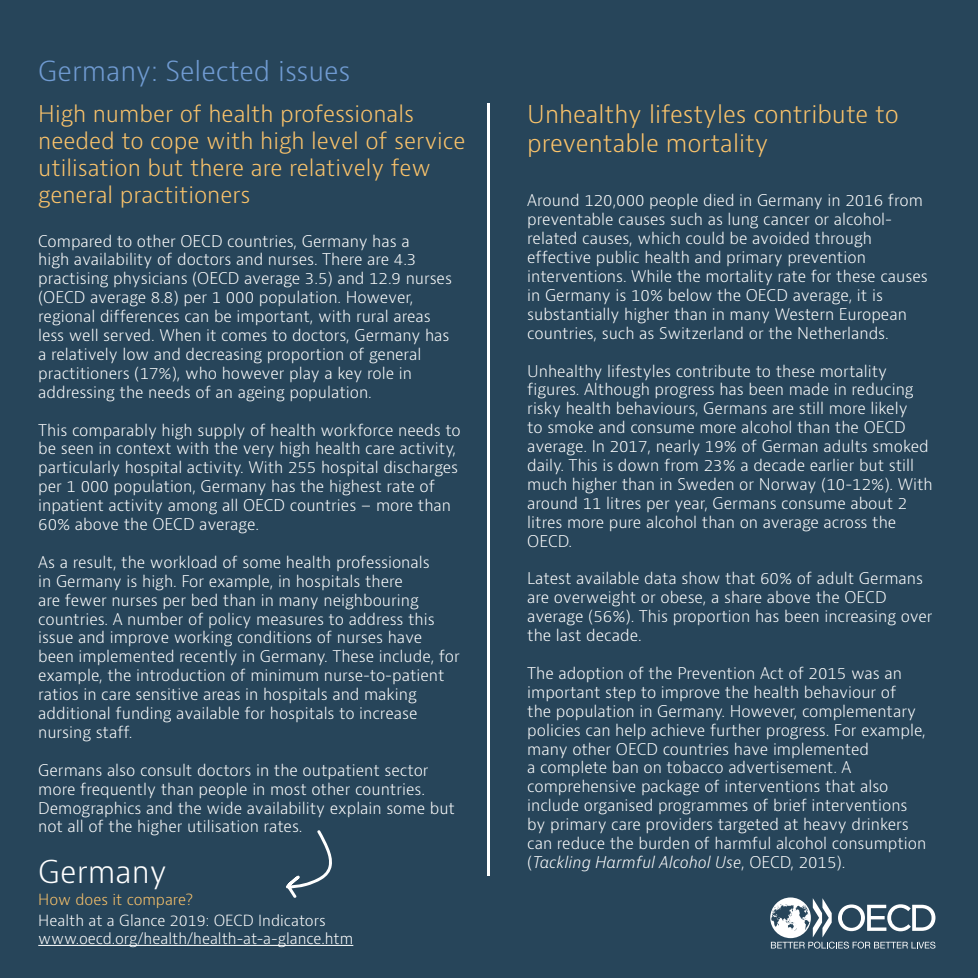
<style>
.page{position:relative;width:978px;height:978px;background:#27455a}
.page>*{position:absolute;margin:0;border:0;box-sizing:border-box;transform-origin:0 0}
.t1{font:300 30.75px "OECD Bernini";color:#fff}
.t2{font:300 27px "OECD Bernini";color:#709bd2}
.t3{font:300 24px/28.8px "OECD Bernini";color:#fcc46b}
.t4{font:300 22.5px/27px "OECD Bernini";color:#fcc46b}
.t5{font:300 15.75px/18.9px "OECD Bernini";color:#fff}
.t6{font:300 15px/18px "OECD Bernini";color:#fff}
.t7{font:300 15px "OECD Bernini";color:#fcc46b}
.s1{font-style:italic}
</style>
<div class="page">
<svg style="left:770px;top:897px;width:165px;height:52px"></svg>
<hr style="left:488px;top:104px;width:2px;height:772px;background:#fff">
<hr style="left:38px;top:945px;width:315px;height:1px;background:#fff">
<svg style="left:286px;top:830px;width:46px;height:68px"></svg>
<h2 class="t2" style="left:38px;top:54px;width:314px">Germany: Selected issues</h2>
<h3 class="t4" style="left:38px;top:100px;width:429px">High number of health professionals needed to cope with high level of service utilisation but there are relatively few general practitioners</h3>
<h3 class="t3" style="left:527px;top:100px;width:373px">Unhealthy lifestyles contribute to preventable mortality</h3>
<p class="t5" style="left:527px;top:191px;width:402px">Around 120,000 people died in Germany in 2016 from preventable causes such as lung cancer or alcohol&shy;related causes, which could be avoided through effective public health and primary prevention interventions. While the mortality rate for these causes in Germany is 10% below the OECD average, it is substantially higher than in many Western European countries, such as Switzerland or the Netherlands.</p>
<p class="t5" style="left:527px;top:362px;width:407px">Unhealthy lifestyles contribute to these mortality figures. Although progress has been made in reducing risky health behaviours, Germans are still more likely<br>to smoke and consume more alcohol than the OECD average. In 2017, nearly 19% of German adults smoked daily. This is down from 23% a decade earlier but still much higher than in Sweden or Norway (10-12%). With around 11 litres per year, Germans consume about 2 litres more pure alcohol than on average across the OECD.</p>
<p class="t5" style="left:527px;top:569px;width:407px">Latest available data show that 60% of adult Germans are overweight or obese, a share above the OECD average (56%). This proportion has been increasing over the last decade.</p>
<p class="t5" style="left:527px;top:664px;width:400px">The adoption of the Prevention Act of 2015 was an important step to improve the health behaviour of<br>the population in Germany. However, complementary policies can help achieve further progress. For example, many other OECD countries have implemented<br>a complete ban on tobacco advertisement. A comprehensive package of interventions that also include organised programmes of brief interventions by primary care providers targeted at heavy drinkers can reduce the burden of harmful alcohol consumption (<span class="s1">Tackling Harmful Alcohol Use</span>, OECD, 2015).</p>
<p class="t5" style="left:38px;top:232px;width:415px">Compared to other OECD countries, Germany has a<br>high availability of doctors and nurses. There are 4.3 practising physicians (OECD average 3.5) and 12.9 nurses (OECD average 8.8) per 1 000 population. However, regional differences can be important, with rural areas less well served. When it comes to doctors, Germany has a relatively low and decreasing proportion of general practitioners (17%), who however play a key role in addressing the needs of an ageing population.</p>
<p class="t5" style="left:38px;top:421px;width:424px">This comparably high supply of health workforce needs to be seen in context with the very high health care activity, particularly hospital activity. With 255 hospital discharges per 1 000 population, Germany has the highest rate of inpatient activity among all OECD countries – more than 60% above the OECD average.</p>
<p class="t5" style="left:38px;top:553px;width:423px">As a result, the workload of some health professionals<br>in Germany is high. For example, in hospitals there<br>are fewer nurses per bed than in many neighbouring countries. A number of policy measures to address this issue and improve working conditions of nurses have been implemented recently in Germany. These include, for example, the introduction of minimum nurse-to-patient ratios in care sensitive areas in hospitals and making additional funding available for hospitals to increase nursing staff.</p>
<p class="t5" style="left:38px;top:761px;width:418px">Germans also consult doctors in the outpatient sector more frequently than people in most other countries.<br>Demographics and the wide availability explain some but not all of the higher utilisation rates.</p>
<h1 class="t1" style="left:38px;top:851px;width:130px">Germany</h1>
<p class="t7" style="left:38px;top:890px;width:156px">How does it compare?</p>
<p class="t6" style="left:38px;top:912px;width:317px">Health at a Glance 2019: OECD Indicators www.oecd.org/health/health-at-a-glance.htm</p>
</div>
